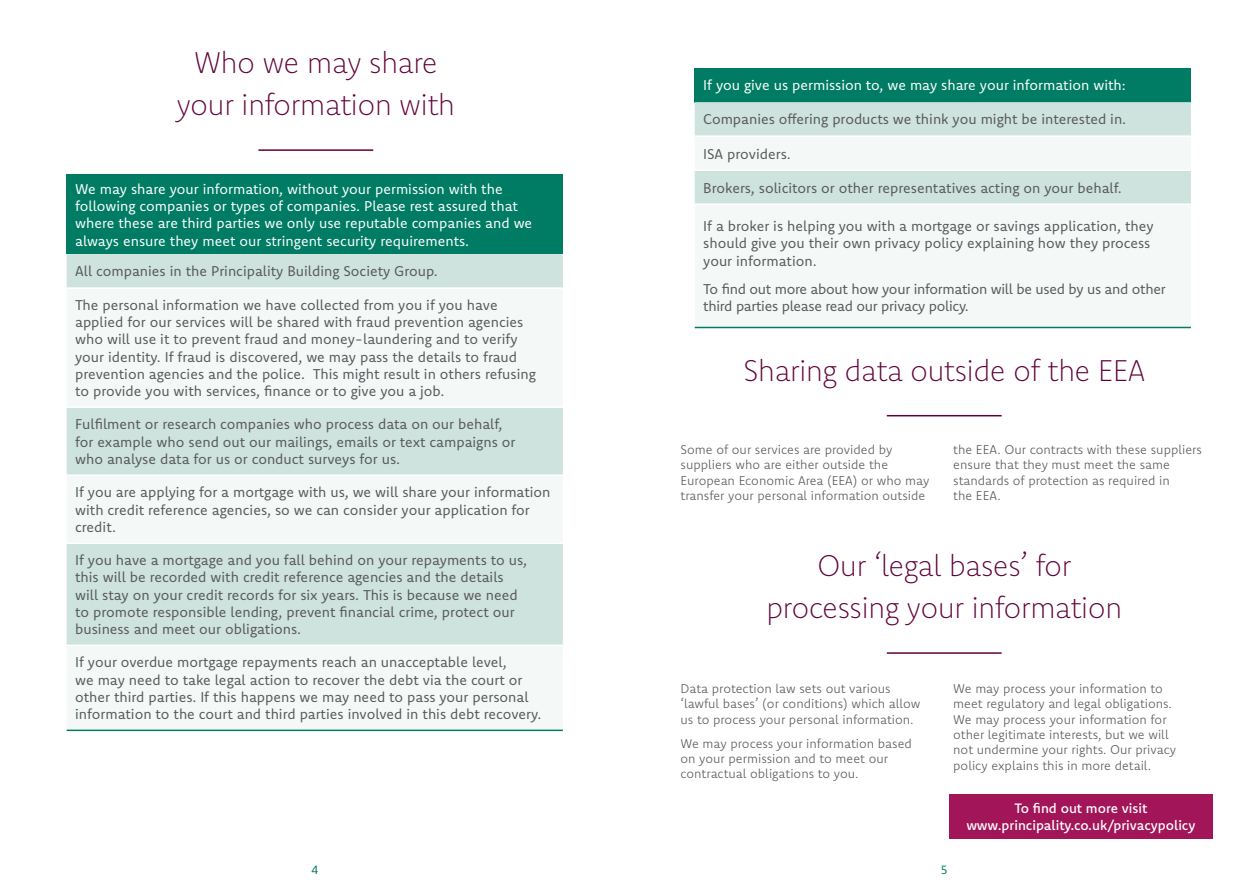
<style>
.page{position:relative;width:1259px;height:893px;background:#fff}
.page>*{position:absolute;margin:0;border:0;box-sizing:border-box;transform-origin:0 0}
.Heading_1_-_cover{font:200 30px/42px "Komet";letter-spacing:-.025em;color:#60003a;text-align:center}
.Intro_line_left_A5{font:14.25px/17.2px "Komet";color:#57585a}
.Intro_line_left_A5-2{font:14.25px/17.2px "Komet";color:#fff}
.Intro_line_left_A5-3{font:14.25px/17.2px "Komet";letter-spacing:-.02em;color:#57585a}
.Intermediary{font:500 13.65px "Komet";color:#fff}
.t1{font:300 12.75px/15.3px "Komet";color:#57585a}
.t2{font:12px "Komet";color:#007c64}
</style>
<div class="page">
<div style="left:949px;top:795px;width:263px;height:44px;background:#a21659"></div>
<hr style="left:258px;top:149px;width:115px;height:2px;background:#60003a">
<hr style="left:887px;top:415px;width:114px;height:1px;background:#60003a">
<hr style="left:887px;top:652px;width:114px;height:2px;background:#60003a">
<div style="left:67px;top:175px;width:496px;height:79px;background:#007c64"></div>
<div style="left:67px;top:254px;width:496px;height:33px;background:#cee2de"></div>
<svg style="left:67px;top:289px;width:496px;height:441px;fill:#f4f9f8"></svg>
<hr style="left:67px;top:406px;width:496px;height:2px;background:#fff">
<hr style="left:67px;top:474px;width:496px;height:2px;background:#fff">
<hr style="left:67px;top:542px;width:496px;height:2px;background:#fff">
<hr style="left:67px;top:644px;width:496px;height:2px;background:#fff">
<hr style="left:67px;top:730px;width:496px;height:1px;background:#007c64">
<div style="left:695px;top:68px;width:496px;height:34px;background:#007c64"></div>
<div style="left:695px;top:102px;width:496px;height:33px;background:#cee2de"></div>
<svg style="left:695px;top:137px;width:496px;height:190px;fill:#f4f9f8"></svg>
<hr style="left:695px;top:169px;width:496px;height:2px;background:#fff">
<hr style="left:695px;top:203px;width:496px;height:2px;background:#fff">
<hr style="left:695px;top:327px;width:496px;height:1px;background:#007c64">
<p class="Heading_1_-_cover" style="left:176px;top:41px;width:280px">Who we may share your information with</p>
<p class="Intro_line_left_A5-2" style="left:75px;top:180px;width:458px">We may share your information, without your permission with the following companies or types of companies. Please rest assured that where these are third parties we only use reputable companies and we always ensure they meet our stringent security requirements.</p>
<p class="Intro_line_left_A5" style="left:75px;top:262px;width:364px">All companies in the Principality Building Society Group.</p>
<p class="Intro_line_left_A5" style="left:75px;top:296px;width:462px">The personal information we have collected from you if you have applied for our services will be shared with fraud prevention agencies who will use it to prevent fraud and money-laundering and to verify your identity. If fraud is discovered, we may pass the details to fraud prevention agencies and the police. This might result in others refusing to provide you with services, finance or to give you a job.</p>
<p class="Intro_line_left_A5" style="left:75px;top:415px;width:442px">Fulfilment or research companies who process data on our behalf, for example who send out our mailings, emails or text campaigns or who analyse data for us or conduct surveys for us.</p>
<p class="Intro_line_left_A5" style="left:75px;top:483px;width:477px">If you are applying for a mortgage with us, we will share your information with credit reference agencies, so we can consider your application for credit.</p>
<p class="Intro_line_left_A5" style="left:75px;top:551px;width:453px">If you have a mortgage and you fall behind on your repayments to us, this will be recorded with credit reference agencies and the details will stay on your credit records for six years. This is because we need to promote responsible lending, prevent financial crime, protect our business and meet our obligations.</p>
<p class="Intro_line_left_A5" style="left:75px;top:653px;width:468px">If your overdue mortgage repayments reach an unacceptable level,<br>we may need to take legal action to recover the debt via the court or other third parties. If this happens we may need to pass your personal information to the court and third parties involved in this debt recovery.</p>
<p class="Intro_line_left_A5-2" style="left:703px;top:76px;width:424px">If you give us permission to, we may share your information with:</p>
<p class="Intro_line_left_A5" style="left:703px;top:111px;width:424px">Companies offering products we think you might be interested in.</p>
<p class="Intro_line_left_A5" style="left:703px;top:145px;width:89px">ISA providers.</p>
<p class="Intro_line_left_A5" style="left:703px;top:179px;width:420px">Brokers, solicitors or other representatives acting on your behalf.</p>
<p class="Intro_line_left_A5" style="left:703px;top:217px;width:452px">If a broker is helping you with a mortgage or savings application, they should give you their own privacy policy explaining how they process your information.</p>
<p class="Intro_line_left_A5-3" style="left:703px;top:280px;width:464px">To find out more about how your information will be used by us and other third parties please read our privacy policy.</p>
<p class="Heading_1_-_cover" style="left:743px;top:349px;width:404px">Sharing data outside of the EEA</p>
<p class="t1" style="left:680px;top:441px;width:250px">Some of our services are provided by suppliers who are either outside the European Economic Area (EEA) or who may transfer your personal information outside</p>
<p class="t1" style="left:953px;top:441px;width:250px">the EEA. Our contracts with these suppliers ensure that they must meet the same standards of protection as required in<br>the EEA.</p>
<p class="Heading_1_-_cover" style="left:766px;top:544px;width:358px">Our ‘legal bases’ for processing your information</p>
<p class="t1" style="left:680px;top:681px;width:241px">Data protection law sets out various ‘lawful bases’ (or conditions) which allow us to process your personal information.</p>
<p class="t1" style="left:680px;top:735px;width:233px">We may process your information based on your permission and to meet our contractual obligations to you.</p>
<p class="t1" style="left:953px;top:681px;width:224px">We may process your information to meet regulatory and legal obligations.<br>We may process your information for other legitimate interests, but we will not undermine your rights. Our privacy policy explains this in more detail.</p>
<p class="Intermediary" style="left:1014px;top:800px;width:134px">To find out more visit</p>
<p class="Intermediary" style="left:966px;top:816px;width:230px">www.principality.co.uk/privacypolicy</p>
<p class="t2" style="left:311px;top:862px;width:8px">4</p>
<p class="t2" style="left:941px;top:862px;width:8px">5</p>
</div>
